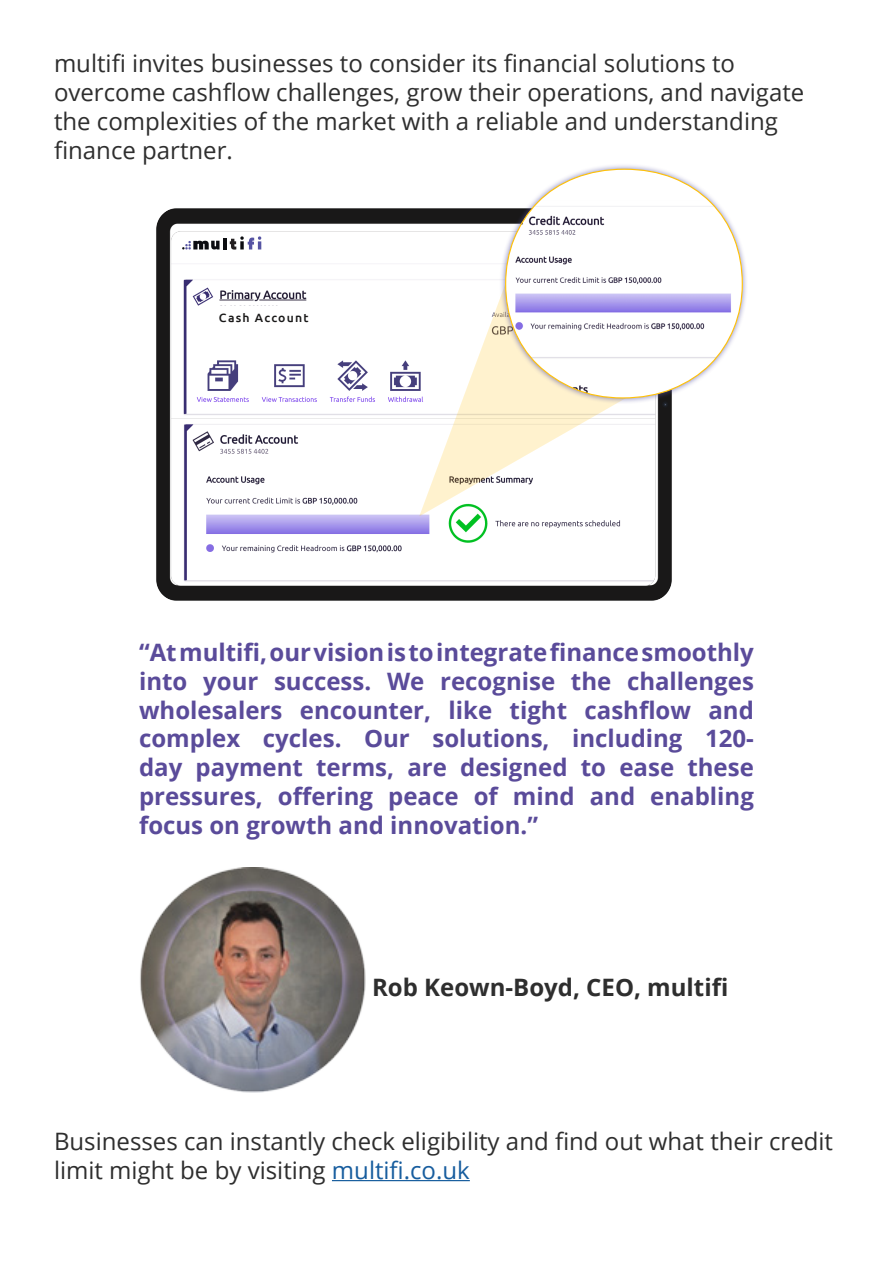
<style>
.page{position:relative;width:893px;height:1263px;background:#fff}
.page>*{position:absolute;margin:0;border:0;box-sizing:border-box;transform-origin:0 0}
.t1{font:24px/28.8px "Open Sans";color:#2e2e2e}
.t2{font:700 24px/28.8px "Open Sans";color:#5a4b9a;text-align:justify}
.t3{font:700 24px "Open Sans";color:#2e2e2e}
.t4{font:500 12px "Ubuntu";letter-spacing:.1em;color:#191818}
.s1{color:#175d9e}
</style>
<div class="page">
<img style="left:156px;top:208px;width:516px;height:393px">
<img style="left:171px;top:231px;width:484px;height:354px">
<svg style="left:182px;top:236px;width:79px;height:14px"></svg>
<svg style="left:419px;top:263px;width:253px;height:253px"></svg>
<div style="left:499px;top:163px;width:249px;height:241px;background:#5654a3;opacity:.65"></div>
<svg style="left:504px;top:168px;width:239px;height:231px"></svg>
<hr style="left:332px;top:1180px;width:138px;height:1px;background:#175d9e">
<img style="left:140px;top:867px;width:226px;height:225px">
<div style="left:207px;top:296px;width:122px;height:38px;background:#fff"></div>
<p class="t1" style="left:54px;top:49px;width:752px">multifi invites businesses to consider its financial solutions to overcome cashflow challenges, grow their operations, and navigate the complexities of the market with a reliable and understanding finance partner.</p>
<p class="t4" style="left:219px;top:310px;width:91px">Cash Account</p>
<p class="t2" style="left:139px;top:637px;width:616px">“At multifi, our vision is to integrate finance smoothly into your success. We recognise the challenges wholesalers encounter, like tight cashflow and complex cycles. Our solutions, including 120- day payment terms, are designed to ease these pressures, offering peace of mind and enabling focus on growth and innovation.”</p>
<p class="t3" style="left:372px;top:970px;width:358px">Rob Keown-Boyd, CEO, multifi</p>
<p class="t1" style="left:54px;top:1126px;width:780px">Businesses can instantly check eligibility and find out what their credit limit might be by visiting <span class="s1">multifi.co.uk</span></p>
</div>
